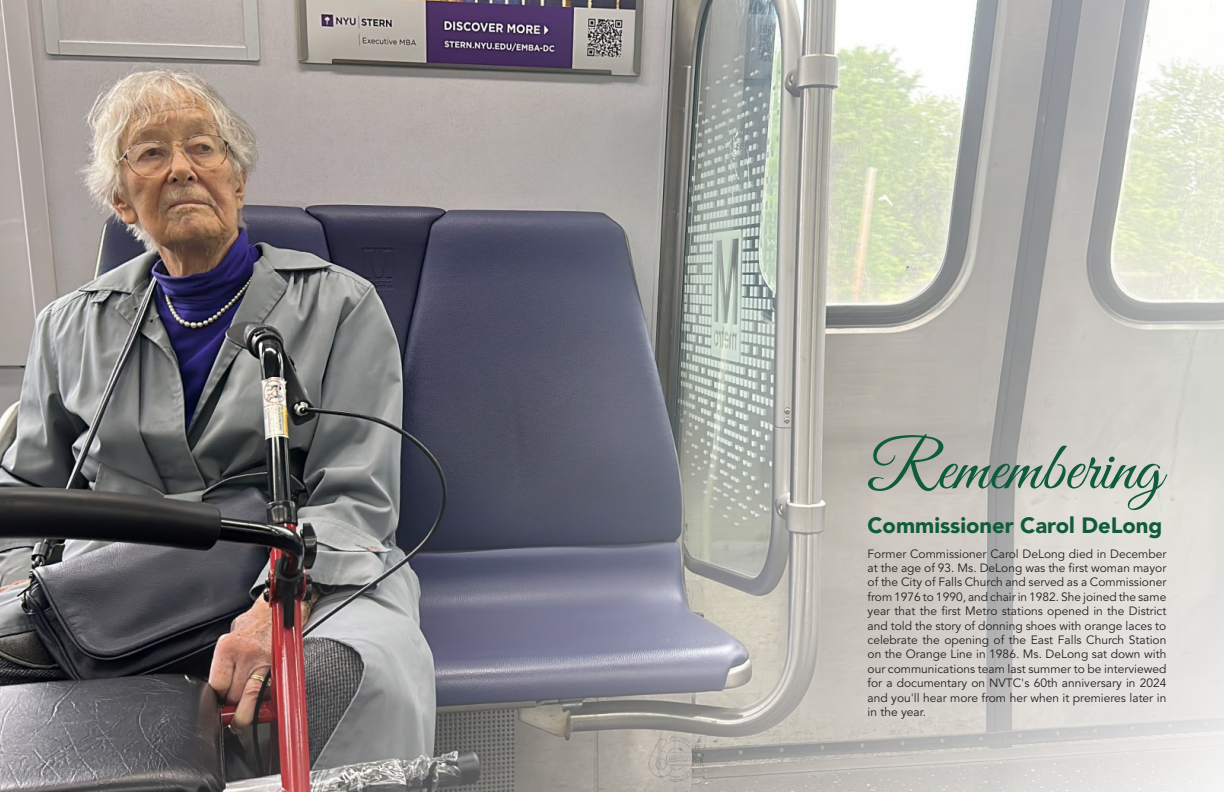
<style>
.page{position:relative;width:1224px;height:792px;background:#fff}
.page>*{position:absolute;margin:0;border:0;box-sizing:border-box;transform-origin:0 0}
.t1{font:69px "Great Vibes";color:#0f5b3b}
.t2{font:900 22px "Avenir LT Std";color:#0f5b3b}
.t3{font:12px/14.4px "Avenir LT Std";color:#231f20;text-align:justify}
</style>
<div class="page">
<img style="left:0;top:0;width:1224px;height:792px">
<p class="t1" style="left:867px;top:430px;width:297px">Remembering</p>
<p class="t2" style="left:868px;top:512px;width:296px">Commissioner Carol DeLong</p>
<p class="t3" style="left:868px;top:547px;width:300px">Former Commissioner Carol DeLong died in December at the age of 93. Ms. DeLong was the first woman mayor of the City of Falls Church and served as a Commissioner from 1976 to 1990, and chair in 1982. She joined the same year that the first Metro stations opened in the District and told the story of donning shoes with orange laces to celebrate the opening of the East Falls Church Station on the Orange Line in 1986. Ms. DeLong sat down with our communications team last summer to be interviewed for a documentary on NVTC's 60th anniversary in 2024 and you'll hear more from her when it premieres later in in the year.</p>
</div>
